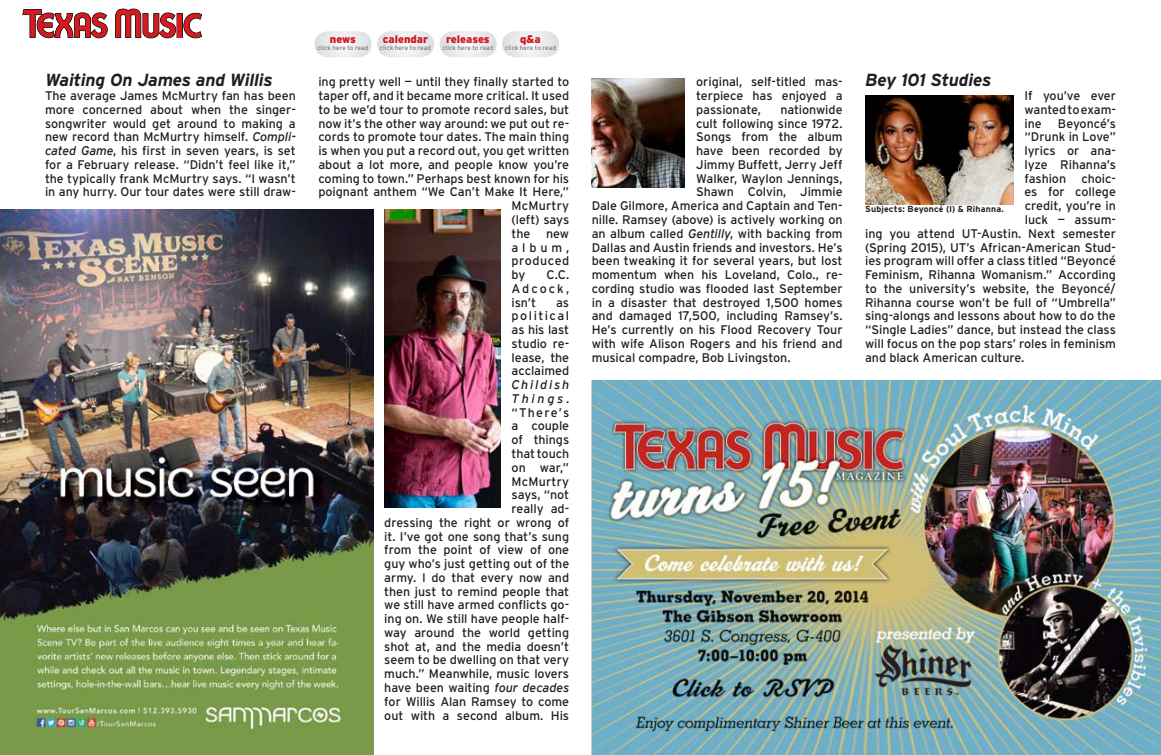
<style>
.page{position:relative;width:1161px;height:755px;background:#fff}
.page>*{position:absolute;margin:0;border:0;box-sizing:border-box;transform-origin:0 0}
.t1{font:italic 700 17.5px "Interstate";letter-spacing:-.015em;color:#231f20}
.t2{font:12.5px/13.8px "Interstate";letter-spacing:-.005em;color:#231f20;text-align:justify}
.t3{font:12.5px "Interstate";letter-spacing:.015em;color:#231f20}
.t4{font:900 11.12px "Interstate";letter-spacing:-.005em;color:#ce181f}
.t5{font:700 8.75px "Interstate";letter-spacing:.02em;color:#231f20}
.t6{font:6.38px "Interstate";letter-spacing:.005em;color:#77787b}
.s1{font-style:italic}
</style>
<div class="page">
<svg style="left:22px;top:9px;width:86px;height:29px"></svg>
<svg style="left:115px;top:9px;width:87px;height:29px"></svg>
<svg style="left:315px;top:31px;width:119px;height:26px"></svg>
<svg style="left:440px;top:31px;width:119px;height:26px"></svg>
<img style="left:0;top:209px;width:373px;height:545px">
<img style="left:865px;top:96px;width:148px;height:108px">
<img style="left:592px;top:78px;width:93px;height:109px">
<img style="left:384px;top:209px;width:116px;height:298px">
<img style="left:592px;top:380px;width:569px;height:374px">
<h1 class="t1" style="left:45px;top:70px;width:229px">Waiting On James and Willis</h1>
<p class="t2" style="left:45px;top:89px;width:252px">The average James McMurtry fan has been more concerned about when the singer&shy;songwriter would get around to making a new record than McMurtry himself. <span class="s1">Compli&shy;cated Game</span>, his first in seven years, is set for a February release. “Didn’t feel like it,” the typically frank McMurtry says. “I wasn’t in any hurry. Our tour dates were still draw-</p>
<p class="t4" style="left:383px;top:33px;width:47px">calendar</p>
<p class="t6" style="left:380px;top:44px;width:52px">click here to read</p>
<p class="t4" style="left:446px;top:33px;width:45px">releases</p>
<p class="t6" style="left:442px;top:44px;width:52px">click here to read</p>
<p class="t4" style="left:520px;top:33px;width:22px">q&amp;a</p>
<p class="t6" style="left:505px;top:44px;width:52px">click here to read</p>
<p class="t2" style="left:318px;top:75px;width:252px">ing pretty well — until they finally started to</p>
<p class="t2" style="left:318px;top:89px;width:252px">taper off, and it became more critical. It used</p>
<p class="t2" style="left:318px;top:102px;width:252px">to be we’d tour to promote record sales, but</p>
<p class="t2" style="left:318px;top:116px;width:252px">now it’s the other way around: we put out re-</p>
<p class="t2" style="left:318px;top:130px;width:252px">cords to promote tour dates. The main thing</p>
<p class="t2" style="left:318px;top:144px;width:252px">is when you put a record out, you get written</p>
<p class="t2" style="left:318px;top:157px;width:252px">about a lot more, and people know you’re</p>
<p class="t2" style="left:318px;top:171px;width:252px">coming to town.” Perhaps best known for his</p>
<p class="t2" style="left:318px;top:185px;width:252px">poignant anthem “We Can’t Make It Here,”</p>
<p class="t3" style="left:512px;top:199px;width:59px">McMurtry</p>
<p class="t2" style="left:512px;top:212px;width:59px">(left) says</p>
<p class="t2" style="left:512px;top:226px;width:20px">the</p>
<p class="t4" style="left:330px;top:33px;width:28px">news</p>
<p class="t6" style="left:317px;top:44px;width:52px">click here to read</p>
<p class="t2" style="left:512px;top:226px;width:59px;text-indent:35px">new album, produced by</p>
<p class="t2" style="left:512px;top:267px;width:59px;text-indent:35px">C.C.<br>Adcock, isn’t</p>
<p class="t2" style="left:512px;top:295px;width:59px;text-indent:45px">as political as his last studio re&shy;lease, the acclaimed</p>
<p class="t2" style="left:384px;top:377px;width:186px;text-align:right"><span class="s1">Childish<br>Things</span>.<br>“There’s<br>a couple<br>of things<br>that touch<br>on war,”<br>McMurtry<br>says, “not<br>really ad-<br>dressing the right or wrong of it. I’ve got one song that’s sung from the point of view of one guy who’s just getting out of the army. I do that every now and then just to remind people that we still have armed conflicts go&shy;ing on. We still have people half&shy;way around the world getting shot at, and the media doesn’t seem to be dwelling on that very much.” Meanwhile, music lovers have been waiting <span class="s1">four decades </span>for Willis Alan Ramsey to come out with a second album. His</p>
<p class="t2" style="left:696px;top:75px;width:148px">original, self-titled mas&shy;terpiece has enjoyed a passionate,</p>
<p class="t2" style="left:780px;top:102px;width:64px">nationwide</p>
<p class="t2" style="left:696px;top:116px;width:148px">cult following since 1972.</p>
<p class="t2" style="left:696px;top:130px;width:148px">Songs from the album</p>
<p class="t2" style="left:696px;top:144px;width:148px">have been recorded by</p>
<p class="t2" style="left:696px;top:157px;width:148px">Jimmy Buffett, Jerry Jeff</p>
<p class="t2" style="left:696px;top:171px;width:148px">Walker, Waylon Jennings,</p>
<p class="t2" style="left:696px;top:185px;width:148px">Shawn Colvin, Jimmie</p>
<p class="t2" style="left:592px;top:199px;width:252px">Dale Gilmore, America and Captain and Ten-</p>
<p class="t2" style="left:592px;top:212px;width:252px">nille. Ramsey (above) is actively working on</p>
<p class="t2" style="left:592px;top:226px;width:252px">an album called <span class="s1">Gentilly</span>, with backing from</p>
<p class="t2" style="left:592px;top:240px;width:252px">Dallas and Austin friends and investors. He’s</p>
<p class="t2" style="left:592px;top:254px;width:252px">been tweaking it for several years, but lost</p>
<p class="t2" style="left:592px;top:267px;width:252px">momentum when his Loveland, Colo., re-</p>
<p class="t2" style="left:592px;top:281px;width:252px">cording studio was flooded last September</p>
<p class="t2" style="left:592px;top:295px;width:252px">in a disaster that destroyed 1,500 homes</p>
<p class="t2" style="left:592px;top:309px;width:252px">and damaged 17,500, including Ramsey’s.</p>
<p class="t2" style="left:592px;top:322px;width:252px">He’s currently on his Flood Recovery Tour</p>
<p class="t2" style="left:592px;top:336px;width:252px">with wife Alison Rogers and his friend and</p>
<p class="t2" style="left:592px;top:350px;width:200px">musical compadre, Bob Livingston.</p>
<h1 class="t1" style="left:865px;top:70px;width:128px">Bey 101 Studies</h1>
<p class="t2" style="left:1025px;top:89px;width:93px">If you’ve ever wanted to exam&shy;ine</p>
<p class="t2" style="left:1058px;top:116px;width:60px">Beyoncé’s</p>
<p class="t2" style="left:1025px;top:130px;width:93px">“Drunk in Love”</p>
<p class="t2" style="left:1025px;top:144px;width:93px">lyrics or ana-</p>
<p class="t2" style="left:1025px;top:157px;width:93px">lyze Rihanna’s</p>
<p class="t2" style="left:1025px;top:171px;width:93px">fashion choic-</p>
<p class="t2" style="left:1025px;top:185px;width:93px">es for college</p>
<p class="t2" style="left:1025px;top:199px;width:93px">credit, you’re in</p>
<p class="t2" style="left:1025px;top:212px;width:93px">luck — assum-</p>
<p class="t2" style="left:865px;top:226px;width:252px">ing you attend UT-Austin. Next semester</p>
<p class="t2" style="left:865px;top:240px;width:252px">(Spring 2015), UT’s African-American Stud-</p>
<p class="t2" style="left:865px;top:254px;width:252px">ies program will offer a class titled “Beyoncé</p>
<p class="t2" style="left:865px;top:267px;width:252px">Feminism, Rihanna Womanism.” According</p>
<p class="t2" style="left:865px;top:281px;width:252px">to the university’s website, the Beyoncé/</p>
<p class="t2" style="left:865px;top:295px;width:252px">Rihanna course won’t be full of “Umbrella”</p>
<p class="t2" style="left:865px;top:309px;width:252px">sing-alongs and lessons about how to do the</p>
<p class="t2" style="left:865px;top:322px;width:252px">“Single Ladies” dance, but instead the class</p>
<p class="t2" style="left:865px;top:336px;width:252px">will focus on the pop stars’ roles in feminism</p>
<p class="t2" style="left:865px;top:350px;width:161px">and black American culture.</p>
<p class="t5" style="left:865px;top:204px;width:140px">Subjects: Beyoncé (l) &amp; Rihanna.</p>
</div>
